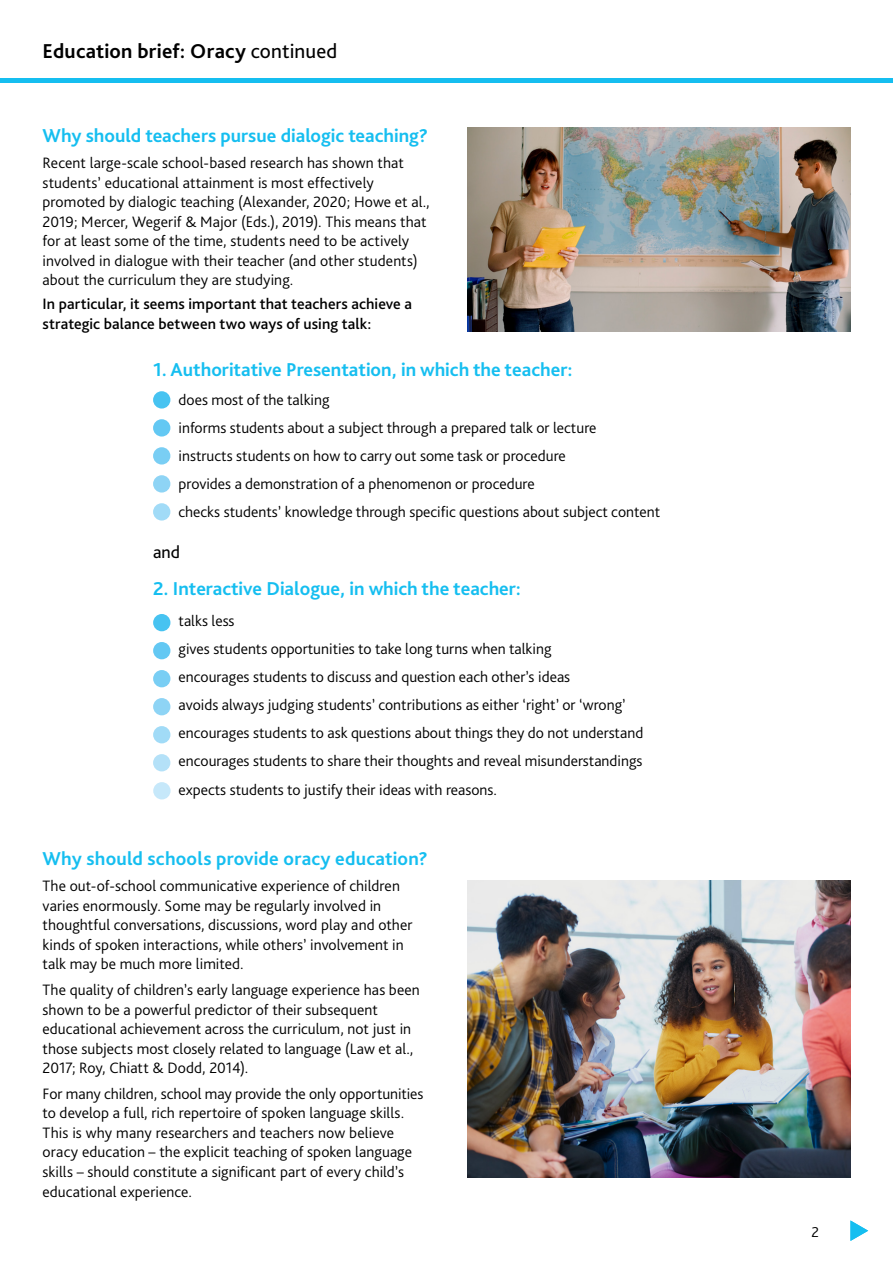
<style>
.page{position:relative;width:893px;height:1263px;background:#fff}
.page>*{position:absolute;margin:0;border:0;box-sizing:border-box;transform-origin:0 0}
.t1{font:700 21px "Bliss Pro";letter-spacing:.01em;color:#000}
.Blue_subheading{font:700 19.5px "Bliss Pro";color:#15bef0}
.t2{font:18px "Bliss Pro";color:#000}
.Body_copy{font:300 15.75px/19.5px "Bliss Pro";color:#000}
.Body_copy-2{font:500 15.75px/19.5px "Bliss Pro";letter-spacing:.005em;color:#000}
.t3{font:300 15px "Bliss Pro";color:#000}
.s1{font-weight:400}
</style>
<div class="page">
<hr style="left:0;top:78px;width:893px;height:4px;background:#15bef0">
<svg style="left:850px;top:1220px;width:18px;height:21px"></svg>
<div style="left:153px;top:391px;width:17px;height:17px;background:#47c3f1;border-radius:50%"></div>
<div style="left:153px;top:419px;width:17px;height:17px;background:#63c8f3;border-radius:50%"></div>
<div style="left:153px;top:447px;width:17px;height:17px;background:#79cef4;border-radius:50%"></div>
<div style="left:153px;top:475px;width:17px;height:17px;background:#8ed4f5;border-radius:50%"></div>
<div style="left:153px;top:503px;width:17px;height:17px;background:#a1dbf7;border-radius:50%"></div>
<div style="left:153px;top:614px;width:17px;height:17px;background:#47c3f1;border-radius:50%"></div>
<div style="left:153px;top:642px;width:17px;height:17px;background:#63c8f3;border-radius:50%"></div>
<div style="left:153px;top:670px;width:17px;height:17px;background:#79cef4;border-radius:50%"></div>
<div style="left:153px;top:698px;width:17px;height:17px;background:#8ed4f5;border-radius:50%"></div>
<div style="left:153px;top:726px;width:17px;height:17px;background:#a1dbf7;border-radius:50%"></div>
<div style="left:153px;top:754px;width:17px;height:17px;background:#b4e1f8;border-radius:50%"></div>
<div style="left:153px;top:782px;width:18px;height:17px;background:#c6e8fa;border-radius:50%"></div>
<img style="left:468px;top:128px;width:382px;height:204px">
<img style="left:468px;top:880px;width:382px;height:298px">
<h1 class="t1" style="left:43px;top:38px;width:296px">Education brief: Oracy <span class="s1">continued</span></h1>
<p class="Blue_subheading" style="left:43px;top:124px;width:387px">Why should teachers pursue dialogic teaching?</p>
<p class="Body_copy" style="left:43px;top:153px;width:389px">Recent large-scale school-based research has shown that students’ educational attainment is most effectively promoted by dialogic teaching (Alexander, 2020; Howe et al., 2019; Mercer, Wegerif &amp; Major (Eds.), 2019). This means that for at least some of the time, students need to be actively involved in dialogue with their teacher (and other students) about the curriculum they are studying.</p>
<p class="Body_copy-2" style="left:43px;top:294px;width:371px">In particular, it seems important that teachers achieve a strategic balance between two ways of using talk:</p>
<p class="Blue_subheading" style="left:153px;top:358px;width:421px">1. Authoritative Presentation, in which the teacher:</p>
<p class="Body_copy" style="left:179px;top:390px;width:152px">does most of the talking</p>
<p class="Body_copy" style="left:179px;top:418px;width:419px">informs students about a subject through a prepared talk or lecture</p>
<p class="Body_copy" style="left:179px;top:446px;width:389px">instructs students on how to carry out some task or procedure</p>
<p class="Body_copy" style="left:179px;top:474px;width:358px">provides a demonstration of a phenomenon or procedure</p>
<p class="Body_copy" style="left:179px;top:502px;width:483px">checks students’ knowledge through specific questions about subject content</p>
<p class="t2" style="left:153px;top:541px;width:29px">and</p>
<p class="Blue_subheading" style="left:153px;top:577px;width:369px">2. Interactive Dialogue, in which the teacher:</p>
<p class="Body_copy" style="left:179px;top:611px;width:58px">talks less</p>
<p class="Body_copy" style="left:179px;top:639px;width:374px">gives students opportunities to take long turns when talking</p>
<p class="Body_copy" style="left:179px;top:667px;width:393px">encourages students to discuss and question each other’s ideas</p>
<p class="Body_copy" style="left:179px;top:695px;width:449px">avoids always judging students’ contributions as either ‘right’ or ‘wrong’</p>
<p class="Body_copy" style="left:179px;top:723px;width:466px">encourages students to ask questions about things they do not understand</p>
<p class="Body_copy" style="left:179px;top:751px;width:465px">encourages students to share their thoughts and reveal misunderstandings</p>
<p class="Body_copy" style="left:179px;top:779px;width:320px">expects students to justify their ideas with reasons.</p>
<p class="Blue_subheading" style="left:43px;top:847px;width:387px">Why should schools provide oracy education?</p>
<p class="Body_copy" style="left:43px;top:876px;width:372px">The out-of-school communicative experience of children varies enormously. Some may be regularly involved in thoughtful conversations, discussions, word play and other kinds of spoken interactions, while others’ involvement in talk may be much more limited.</p>
<p class="Body_copy" style="left:43px;top:980px;width:379px">The quality of children’s early language experience has been shown to be a powerful predictor of their subsequent educational achievement across the curriculum, not just in those subjects most closely related to language (Law et al., 2017; Roy, Chiatt &amp; Dodd, 2014).</p>
<p class="Body_copy" style="left:43px;top:1084px;width:383px">For many children, school may provide the only opportunities to develop a full, rich repertoire of spoken language skills.<br>This is why many researchers and teachers now believe oracy education – the explicit teaching of spoken language skills – should constitute a significant part of every child’s educational experience.</p>
<p class="t3" style="left:812px;top:1222px;width:9px">2</p>
</div>
